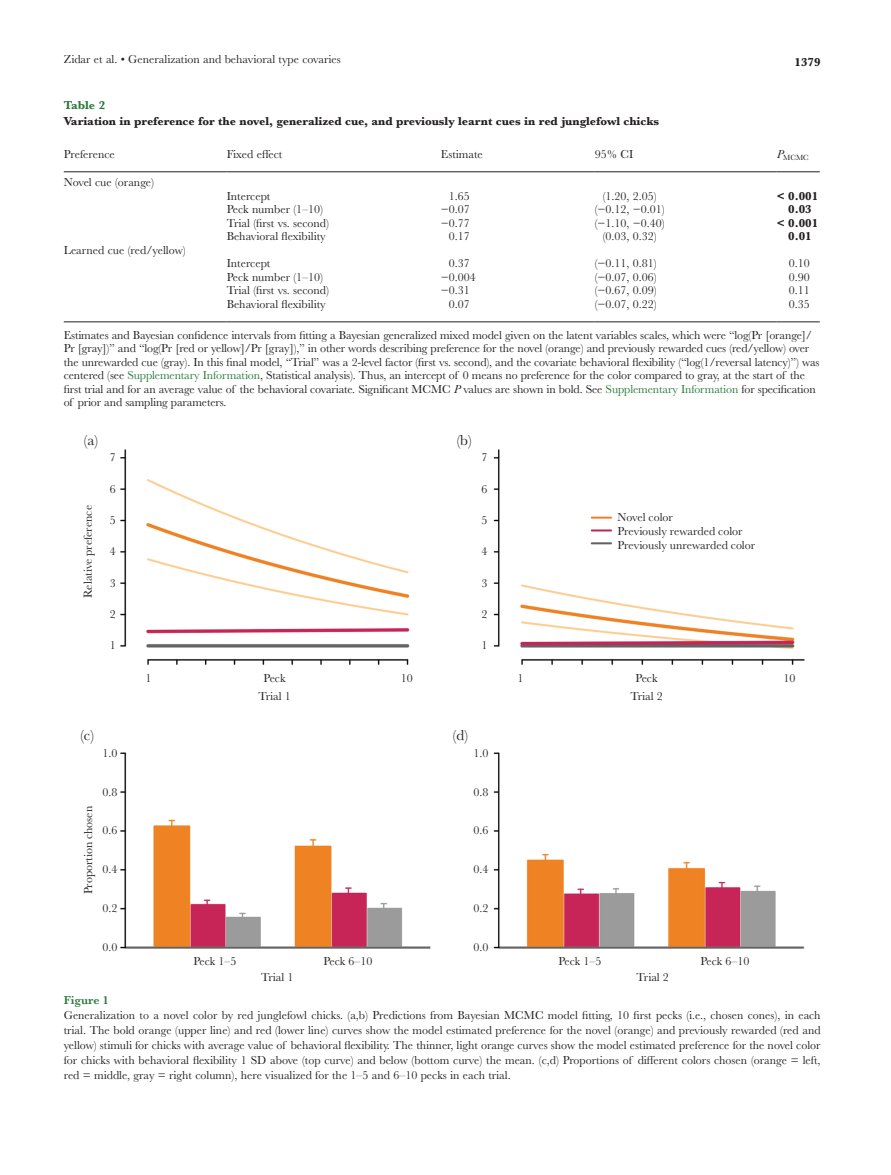
<style>
.page{position:relative;width:891px;height:1175px;background:#fff}
.page>*{position:absolute;margin:0;border:0;box-sizing:border-box;transform-origin:0 0}
.t1{font:15px "Baskerville MT Std";color:#231f20}
.t2{font:12px/13.5px "Baskerville MT Std";letter-spacing:-.01em;color:#231f20}
.t3{font:700 12px "Baskerville MT Std";letter-spacing:-.005em;color:#231f20}
.t4{font:600 12px "Baskerville MT Std";color:#2a7a3b}
.t5{font:700 12px "Baskerville MT Std";letter-spacing:-.01em;color:#2a7a3b}
.t6{font:7.8px "Baskerville MT Std";color:#231f20}
.s1{color:#2a7a3b}
.s2{font-style:italic}
</style>
<div class="page">
<hr style="left:64px;top:171px;width:163px;height:1px;background:#231f20">
<hr style="left:227px;top:171px;width:214px;height:1px;background:#231f20">
<hr style="left:441px;top:171px;width:154px;height:1px;background:#231f20">
<hr style="left:595px;top:171px;width:182px;height:1px;background:#231f20">
<hr style="left:777px;top:171px;width:43px;height:1px;background:#231f20">
<hr style="left:64px;top:321px;width:163px;height:1px;background:#231f20">
<hr style="left:227px;top:321px;width:214px;height:1px;background:#231f20">
<hr style="left:441px;top:321px;width:154px;height:1px;background:#231f20">
<hr style="left:595px;top:321px;width:182px;height:1px;background:#231f20">
<hr style="left:777px;top:321px;width:43px;height:1px;background:#231f20">
<img style="left:120px;top:449px;width:684px;height:499px">
<p class="t2" style="left:64px;top:53px;width:279px">Zidar et al. • Generalization and behavioral type covaries</p>
<p class="t5" style="left:64px;top:98px;width:43px">Table 2</p>
<p class="t3" style="left:64px;top:115px;width:597px">Variation in preference for the novel, generalized cue, and previously learnt cues in red junglefowl chicks</p>
<p class="t2" style="left:64px;top:147px;width:53px">Preference</p>
<p class="t2" style="left:227px;top:147px;width:57px">Fixed effect</p>
<p class="t2" style="left:441px;top:147px;width:43px">Estimate</p>
<p class="t2" style="left:595px;top:147px;width:40px">95% CI</p>
<p class="t6" style="left:777px;top:153px;width:34px"><sup>P</sup>MCMC</p>
<p class="t2" style="left:64px;top:176px;width:92px">Novel cue (orange)</p>
<p class="t2" style="left:227px;top:189px;width:45px">Intercept</p>
<p class="t2" style="left:449px;top:189px;width:22px">1.65</p>
<p class="t2" style="left:603px;top:189px;width:56px">(1.20, 2.05)</p>
<p class="t3" style="left:777px;top:189px;width:43px">&lt; 0.001</p>
<p class="t2" style="left:227px;top:203px;width:98px">Peck number (1–10)</p>
<p class="t2" style="left:441px;top:203px;width:31px">−0.07</p>
<p class="t2" style="left:595px;top:203px;width:72px">(−0.12, −0.01)</p>
<p class="t3" style="left:788px;top:203px;width:25px">0.03</p>
<p class="t2" style="left:227px;top:216px;width:104px">Trial (first vs. second)</p>
<p class="t2" style="left:441px;top:216px;width:31px">−0.77</p>
<p class="t2" style="left:595px;top:216px;width:72px">(−1.10, −0.40)</p>
<p class="t3" style="left:777px;top:216px;width:43px">&lt; 0.001</p>
<p class="t2" style="left:227px;top:230px;width:101px">Behavioral flexibility</p>
<p class="t2" style="left:449px;top:230px;width:22px">0.17</p>
<p class="t2" style="left:603px;top:230px;width:56px">(0.03, 0.32)</p>
<p class="t3" style="left:788px;top:230px;width:25px">0.01</p>
<p class="t2" style="left:64px;top:243px;width:123px">Learned cue (red/yellow)</p>
<p class="t2" style="left:227px;top:257px;width:45px">Intercept</p>
<p class="t2" style="left:449px;top:257px;width:22px">0.37</p>
<p class="t2" style="left:595px;top:257px;width:64px">(−0.11, 0.81)</p>
<p class="t2" style="left:789px;top:257px;width:22px">0.10</p>
<p class="t2" style="left:227px;top:270px;width:98px">Peck number (1–10)</p>
<p class="t2" style="left:441px;top:270px;width:37px">−0.004</p>
<p class="t2" style="left:595px;top:270px;width:64px">(−0.07, 0.06)</p>
<p class="t2" style="left:789px;top:270px;width:22px">0.90</p>
<p class="t2" style="left:227px;top:284px;width:104px">Trial (first vs. second)</p>
<p class="t2" style="left:441px;top:284px;width:31px">−0.31</p>
<p class="t2" style="left:595px;top:284px;width:64px">(−0.67, 0.09)</p>
<p class="t2" style="left:789px;top:284px;width:22px">0.11</p>
<p class="t2" style="left:227px;top:297px;width:101px">Behavioral flexibility</p>
<p class="t2" style="left:449px;top:297px;width:22px">0.07</p>
<p class="t2" style="left:595px;top:297px;width:64px">(−0.07, 0.22)</p>
<p class="t2" style="left:789px;top:297px;width:22px">0.35</p>
<p class="t2" style="left:64px;top:328px;width:757px">Estimates and Bayesian confidence intervals from fitting a Bayesian generalized mixed model given on the latent variables scales, which were “log(Pr [orange]/ Pr [gray])” and “log(Pr [red or yellow]/Pr [gray]),” in other words describing preference for the novel (orange) and previously rewarded cues (red/yellow) over the unrewarded cue (gray). In this final model, “Trial” was a 2-level factor (first vs. second), and the covariate behavioral flexibility (“log(1/reversal latency)”) was centered (see <span class="s1">Supplementary Information</span>, Statistical analysis). Thus, an intercept of 0 means no preference for the color compared to gray, at the start of the first trial and for an average value of the behavioral covariate. Significant MCMC <span class="s2">P</span> values are shown in bold. See <span class="s1">Supplementary Information</span> for specification of prior and sampling parameters.</p>
<p class="t3" style="left:795px;top:55px;width:28px">1379</p>
<p class="t1" style="left:84px;top:432px;width:16px">(a)</p>
<p class="t1" style="left:457px;top:432px;width:17px">(b)</p>
<p class="t2" style="left:481px;top:450px;width:7px">7</p>
<p class="t2" style="left:481px;top:482px;width:7px">6</p>
<p class="t2" style="left:481px;top:513px;width:7px">5</p>
<p class="t2" style="left:481px;top:544px;width:7px">4</p>
<p class="t2" style="left:481px;top:576px;width:7px">3</p>
<p class="t2" style="left:481px;top:607px;width:7px">2</p>
<p class="t2" style="left:481px;top:638px;width:7px">1</p>
<p class="t2" style="left:110px;top:450px;width:7px">7</p>
<p class="t2" style="left:110px;top:482px;width:7px">6</p>
<p class="t2" style="left:110px;top:513px;width:7px">5</p>
<p class="t2" style="left:110px;top:544px;width:7px">4</p>
<p class="t2" style="left:110px;top:576px;width:7px">3</p>
<p class="t2" style="left:110px;top:607px;width:7px">2</p>
<p class="t2" style="left:110px;top:638px;width:7px">1</p>
<p class="t2" style="left:81px;top:598px;width:94px;rotate:-90deg">Relative preference</p>
<p class="t2" style="left:617px;top:510px;width:139px">Novel color<br>Previously rewarded color<br>Previously unrewarded color</p>
<p class="t2" style="left:264px;top:671px;width:24px">Peck</p>
<p class="t2" style="left:517px;top:671px;width:7px">1</p>
<p class="t2" style="left:784px;top:671px;width:13px">10</p>
<p class="t2" style="left:636px;top:671px;width:24px">Peck</p>
<p class="t2" style="left:145px;top:671px;width:7px">1</p>
<p class="t2" style="left:401px;top:671px;width:13px">10</p>
<p class="t2" style="left:258px;top:689px;width:34px">Trial 1</p>
<p class="t2" style="left:630px;top:689px;width:34px">Trial 2</p>
<p class="t1" style="left:80px;top:726px;width:15px">(c)</p>
<p class="t1" style="left:453px;top:726px;width:17px">(d)</p>
<p class="t2" style="left:81px;top:894px;width:90px;rotate:-90deg">Proportion chosen</p>
<p class="t2" style="left:102px;top:746px;width:16px">1.0</p>
<p class="t2" style="left:102px;top:785px;width:16px">0.8</p>
<p class="t2" style="left:102px;top:823px;width:16px">0.6</p>
<p class="t2" style="left:102px;top:862px;width:16px">0.4</p>
<p class="t2" style="left:102px;top:901px;width:16px">0.2</p>
<p class="t2" style="left:102px;top:940px;width:16px">0.0</p>
<p class="t2" style="left:193px;top:954px;width:45px">Peck 1–5</p>
<p class="t2" style="left:323px;top:954px;width:51px">Peck 6–10</p>
<p class="t2" style="left:261px;top:970px;width:34px">Trial 1</p>
<p class="t2" style="left:473px;top:746px;width:16px">1.0</p>
<p class="t2" style="left:473px;top:785px;width:16px">0.8</p>
<p class="t2" style="left:473px;top:823px;width:16px">0.6</p>
<p class="t2" style="left:473px;top:862px;width:16px">0.4</p>
<p class="t2" style="left:473px;top:901px;width:16px">0.2</p>
<p class="t2" style="left:473px;top:940px;width:16px">0.0</p>
<p class="t2" style="left:558px;top:954px;width:45px">Peck 1–5</p>
<p class="t2" style="left:700px;top:954px;width:51px">Peck 6–10</p>
<p class="t2" style="left:636px;top:970px;width:34px">Trial 2</p>
<p class="t4" style="left:64px;top:992px;width:47px">Figure 1</p>
<p class="t2" style="left:64px;top:1007px;width:758px;line-height:15px;text-align:justify">Generalization to a novel color by red junglefowl chicks. (a,b) Predictions from Bayesian MCMC model fitting, 10 first pecks (i.e., chosen cones), in each trial. The bold orange (upper line) and red (lower line) curves show the model estimated preference for the novel (orange) and previously rewarded (red and yellow) stimuli for chicks with average value of behavioral flexibility. The thinner, light orange curves show the model estimated preference for the novel color for chicks with behavioral flexibility 1 SD above (top curve) and below (bottom curve) the mean. (c,d) Proportions of different colors chosen (orange = left, red = middle, gray = right column), here visualized for the 1–5 and 6–10 pecks in each trial.</p>
</div>
